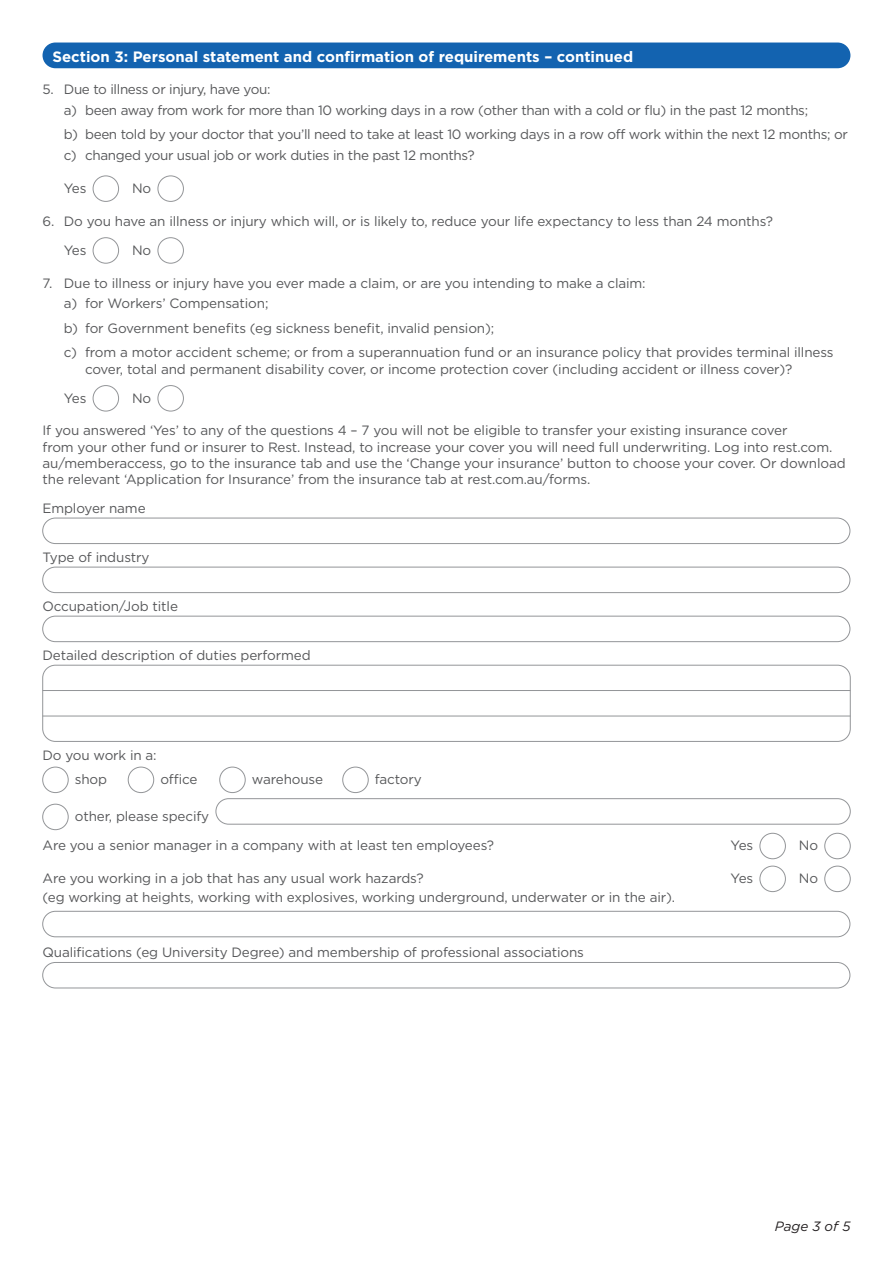
<style>
.page{position:relative;width:893px;height:1263px;background:#fff}
.page>*{position:absolute;margin:0;border:0;box-sizing:border-box;transform-origin:0 0}
.t1{font:700 15px "Gotham HTF";color:#fff}
.t2{font:13.5px/29.1px "Gotham HTF";letter-spacing:-.01em;color:#57585a}
.t3{font:italic 13.5px "Gotham HTF";color:#231f20}
</style>
<div class="page">
<div style="left:43px;top:43px;width:807px;height:25px;background:#1363b0;border-radius:13px"></div>
<div style="left:93px;top:176px;width:26px;height:26px;border:1px solid #939598;border-radius:50%"></div>
<div style="left:158px;top:176px;width:26px;height:26px;border:1px solid #939598;border-radius:50%"></div>
<div style="left:93px;top:237px;width:26px;height:26px;border:1px solid #939598;border-radius:50%"></div>
<div style="left:158px;top:237px;width:26px;height:26px;border:1px solid #939598;border-radius:50%"></div>
<div style="left:93px;top:385px;width:26px;height:26px;border:1px solid #939598;border-radius:50%"></div>
<div style="left:158px;top:385px;width:26px;height:26px;border:1px solid #939598;border-radius:50%"></div>
<div style="left:43px;top:518px;width:807px;height:26px;border:1px solid #939598;border-radius:13px"></div>
<div style="left:43px;top:567px;width:807px;height:26px;border:1px solid #939598;border-radius:13px"></div>
<div style="left:43px;top:616px;width:807px;height:26px;border:1px solid #939598;border-radius:13px"></div>
<hr style="left:43px;top:690px;width:807px;height:1px;background:#939598">
<hr style="left:43px;top:716px;width:807px;height:1px;background:#939598">
<div style="left:43px;top:665px;width:807px;height:77px;border:1px solid #939598;border-radius:13px"></div>
<div style="left:43px;top:767px;width:25px;height:26px;border:1px solid #939598;border-radius:50%"></div>
<div style="left:128px;top:767px;width:26px;height:26px;border:1px solid #939598;border-radius:50%"></div>
<div style="left:220px;top:767px;width:25px;height:26px;border:1px solid #939598;border-radius:50%"></div>
<div style="left:343px;top:767px;width:25px;height:26px;border:1px solid #939598;border-radius:50%"></div>
<div style="left:43px;top:804px;width:25px;height:26px;border:1px solid #939598;border-radius:50%"></div>
<div style="left:760px;top:833px;width:26px;height:26px;border:1px solid #939598;border-radius:50%"></div>
<div style="left:825px;top:833px;width:25px;height:26px;border:1px solid #939598;border-radius:50%"></div>
<div style="left:760px;top:866px;width:26px;height:26px;border:1px solid #939598;border-radius:50%"></div>
<div style="left:825px;top:866px;width:25px;height:26px;border:1px solid #939598;border-radius:50%"></div>
<div style="left:43px;top:911px;width:807px;height:26px;border:1px solid #939598;border-radius:13px"></div>
<div style="left:43px;top:962px;width:807px;height:26px;border:1px solid #939598;border-radius:13px"></div>
<div style="left:216px;top:798px;width:634px;height:26px;border:1px solid #939598;border-radius:13px"></div>
<p class="t1" style="left:53px;top:48px;width:582px">Section 3: Personal statement and confirmation of requirements – continued</p>
<p class="t2" style="left:64px;top:79px;width:746px;line-height:20.4px;text-indent:-21px">5. Due to illness or injury, have you:<br>a) been away from work for more than 10 working days in a row (other than with a cold or flu) in the past 12 months;</p>
<p class="t2" style="left:64px;top:124px;width:786px;line-height:21px">b) been told by your doctor that you’ll need to take at least 10 working days in a row off work within the next 12 months; or c) changed your usual job or work duties in the past 12 months?</p>
<p class="t2" style="left:64px;top:174px;width:24px">Yes</p>
<p class="t2" style="left:132px;top:174px;width:21px">No</p>
<p class="t2" style="left:64px;top:206px;width:711px;text-indent:-21px">6. Do you have an illness or injury which will, or is likely to, reduce your life expectancy to less than 24 months?<br>Yes</p>
<p class="t2" style="left:132px;top:235px;width:21px">No</p>
<p class="t2" style="left:64px;top:272px;width:583px;line-height:20.4px;text-indent:-21px">7. Due to illness or injury have you ever made a claim, or are you intending to make a claim: a) for Workers’ Compensation;</p>
<p class="t2" style="left:64px;top:315px;width:771px;line-height:24.8px">b) for Government benefits (eg sickness benefit, invalid pension);<br>c) from a motor accident scheme; or from a superannuation fund or an insurance policy that provides terminal illness</p>
<p class="t2" style="left:64px;top:354px;width:730px;text-indent:21px">cover, total and permanent disability cover, or income protection cover (including accident or illness cover)?<br>Yes</p>
<p class="t2" style="left:132px;top:383px;width:21px">No</p>
<p class="t2" style="left:43px;top:422px;width:805px;line-height:16.2px">If you answered ‘Yes’ to any of the questions 4 – 7 you will not be eligible to transfer your existing insurance cover<br>from your other fund or insurer to Rest. Instead, to increase your cover you will need full underwriting. Log into rest.com. au/memberaccess, go to the insurance tab and use the ‘Change your insurance’ button to choose your cover. Or download the relevant ‘Application for Insurance’ from the insurance tab at rest.com.au/forms.</p>
<p class="t2" style="left:43px;top:493px;width:105px">Employer name</p>
<p class="t2" style="left:43px;top:542px;width:108px">Type of industry</p>
<p class="t2" style="left:43px;top:592px;width:137px">Occupation/Job title</p>
<p class="t2" style="left:43px;top:641px;width:270px">Detailed description of duties performed</p>
<p class="t2" style="left:75px;top:743px;width:83px;line-height:24.3px;text-indent:-32px">Do you work in a: shop</p>
<p class="t2" style="left:160px;top:765px;width:39px">office</p>
<p class="t2" style="left:252px;top:765px;width:73px">warehouse</p>
<p class="t2" style="left:375px;top:765px;width:48px">factory</p>
<p class="t2" style="left:43px;top:802px;width:453px;text-indent:32px">other, please specify<br>Are you a senior manager in a company with at least ten employees?</p>
<p class="t2" style="left:731px;top:831px;width:24px">Yes</p>
<p class="t2" style="left:799px;top:831px;width:21px">No</p>
<p class="t2" style="left:43px;top:864px;width:383px">Are you working in a job that has any usual work hazards?</p>
<p class="t2" style="left:731px;top:864px;width:24px">Yes</p>
<p class="t2" style="left:799px;top:864px;width:21px">No</p>
<p class="t2" style="left:43px;top:882px;width:634px">(eg working at heights, working with explosives, working underground, underwater or in the air).</p>
<p class="t2" style="left:43px;top:938px;width:543px">Qualifications (eg University Degree) and membership of professional associations</p>
<p class="t3" style="left:775px;top:1219px;width:77px">Page 3 of 5</p>
</div>
